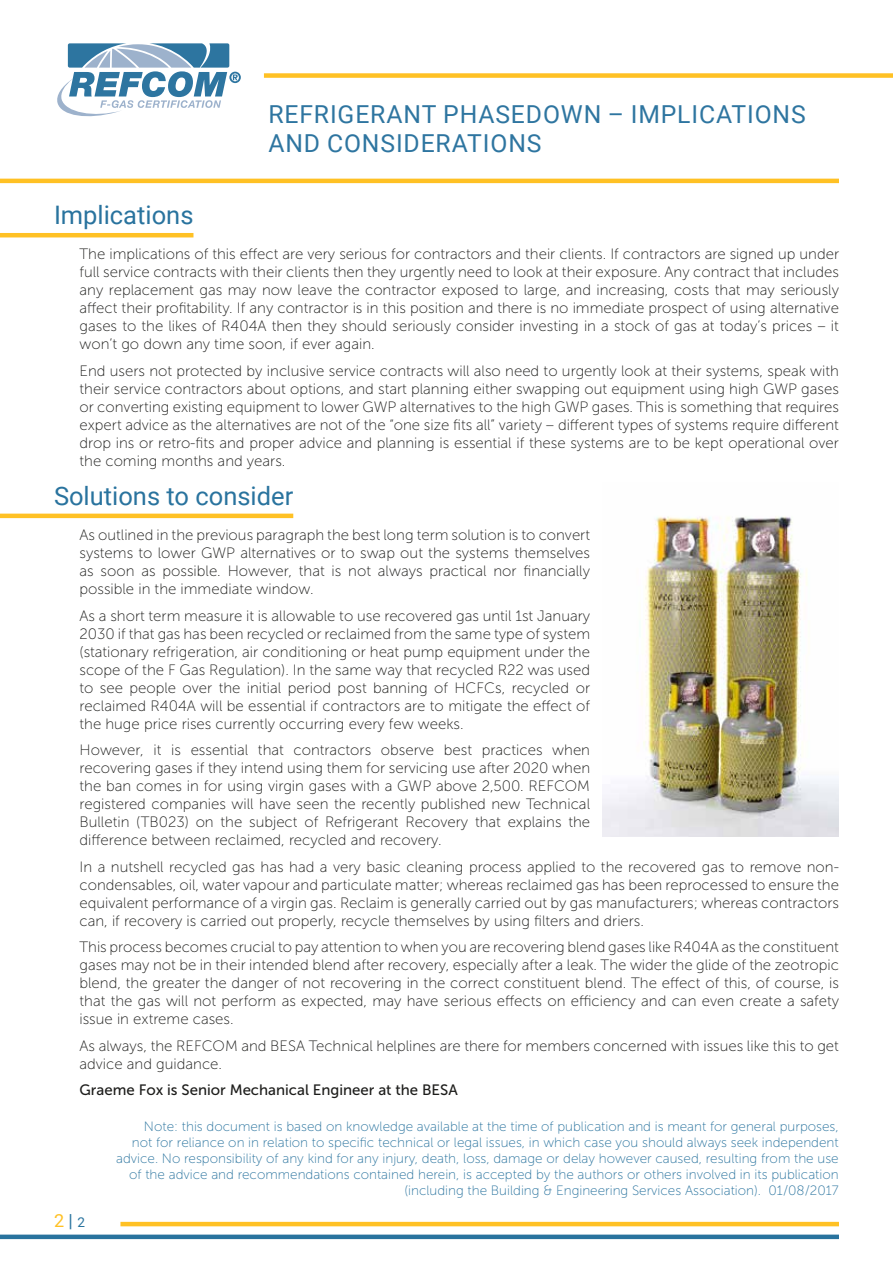
<style>
.page{position:relative;width:893px;height:1263px;background:#fff}
.page>*{position:absolute;margin:0;border:0;box-sizing:border-box;transform-origin:0 0}
.t1{font:25.5px "Roboto";color:#29739e}
.t2{font:24.75px/29.7px "Roboto";letter-spacing:.035em;color:#2e75a0}
.t3{font:18px "Roboto";color:#ffc124}
.t4{font:15px/18px "Museo Sans 100";color:#1d1d1b;text-align:justify}
.t5{font:15px "Museo Sans 500";color:#1d1d1b}
.t6{font:13.5px/16.2px "Museo Sans 100";color:#29739e;text-align:right}
.s1{color:#29739e}
.s2{font-size:13.5px;color:#29739e}
</style>
<div class="page">
<hr style="left:120px;top:1222px;width:719px;height:4px;background:#ffc124">
<div style="left:0;top:1234px;width:839px;height:5px;background:#29739e"></div>
<div style="left:264px;top:73px;width:629px;height:5px;background:#ffc124"></div>
<hr style="left:0;top:179px;width:839px;height:4px;background:#ffc124">
<svg style="left:57px;top:43px;width:184px;height:73px"></svg>
<hr style="left:0;top:233px;width:193px;height:4px;background:#ffc124">
<hr style="left:0;top:514px;width:293px;height:4px;background:#ffc124">
<img style="left:603px;top:516px;width:236px;height:321px">
<h2 class="t2" style="left:268px;top:98px;width:539px">REFRIGERANT PHASEDOWN – IMPLICATIONS<br>AND CONSIDERATIONS</h2>
<h1 class="t1" style="left:54px;top:198px;width:141px">Implications</h1>
<p class="t4" style="left:80px;top:245px;width:761px">The implications of this effect are very serious for contractors and their clients. If contractors are signed up under full service contracts with their clients then they urgently need to look at their exposure. Any contract that includes any replacement gas may now leave the contractor exposed to large, and increasing, costs that may seriously affect their profitability. If any contractor is in this position and there is no immediate prospect of using alternative gases to the likes of R404A then they should seriously consider investing in a stock of gas at today’s prices – it won’t go down any time soon, if ever again.</p>
<p class="t4" style="left:80px;top:362px;width:761px">End users not protected by inclusive service contracts will also need to urgently look at their systems, speak with their service contractors about options, and start planning either swapping out equipment using high GWP gases or converting existing equipment to lower GWP alternatives to the high GWP gases. This is something that requires expert advice as the alternatives are not of the “one size fits all” variety – different types of systems require different drop ins or retro-fits and proper advice and planning is essential if these systems are to be kept operational over the coming months and years.</p>
<h1 class="t1" style="left:54px;top:478px;width:241px">Solutions to consider</h1>
<p class="t4" style="left:80px;top:526px;width:512px">As outlined in the previous paragraph the best long term solution is to convert systems to lower GWP alternatives or to swap out the systems themselves as soon as possible. However, that is not always practical nor financially possible in the immediate window.</p>
<p class="t4" style="left:80px;top:607px;width:512px">As a short term measure it is allowable to use recovered gas until 1st January 2030 if that gas has been recycled or reclaimed from the same type of system (stationary refrigeration, air conditioning or heat pump equipment under the scope of the F Gas Regulation). In the same way that recycled R22 was used to see people over the initial period post banning of HCFCs, recycled or reclaimed R404A will be essential if contractors are to mitigate the effect of the huge price rises currently occurring every few weeks.</p>
<p class="t4" style="left:80px;top:741px;width:512px">However, it is essential that contractors observe best practices when recovering gases if they intend using them for servicing use after 2020 when the ban comes in for using virgin gases with a GWP above 2,500. REFCOM registered companies will have seen the recently published new Technical Bulletin (TB023) on the subject of Refrigerant Recovery that explains the difference between reclaimed, recycled and recovery.</p>
<p class="t4" style="left:80px;top:858px;width:761px">In a nutshell recycled gas has had a very basic cleaning process applied to the recovered gas to remove non&shy;condensables, oil, water vapour and particulate matter; whereas reclaimed gas has been reprocessed to ensure the equivalent performance of a virgin gas. Reclaim is generally carried out by gas manufacturers; whereas contractors can, if recovery is carried out properly, recycle themselves by using filters and driers.</p>
<p class="t4" style="left:80px;top:938px;width:761px">This process becomes crucial to pay attention to when you are recovering blend gases like R404A as the constituent gases may not be in their intended blend after recovery, especially after a leak. The wider the glide of the zeotropic blend, the greater the danger of not recovering in the correct constituent blend. The effect of this, of course, is that the gas will not perform as expected, may have serious effects on efficiency and can even create a safety issue in extreme cases.</p>
<p class="t4" style="left:80px;top:1037px;width:761px">As always, the REFCOM and BESA Technical helplines are there for members concerned with issues like this to get advice and guidance.</p>
<p class="t5" style="left:80px;top:1082px;width:380px">Graeme Fox is Senior Mechanical Engineer at the BESA</p>
<p class="t3" style="left:54px;top:1207px;width:32px">2<span class="s1">|</span> <span class="s2">2</span></p>
<p class="t6" style="left:116px;top:1118px;width:724px">Note: this document is based on knowledge available at the time of publication and is meant for general purposes,<br>not for reliance on in relation to specific technical or legal issues, in which case you should always seek independent advice. No responsibility of any kind for any injury, death, loss, damage or delay however caused, resulting from the use of the advice and recommendations contained herein, is accepted by the authors or others involved in its publication (including the Building &amp; Engineering Services Association). 01/08/2017</p>
</div>
